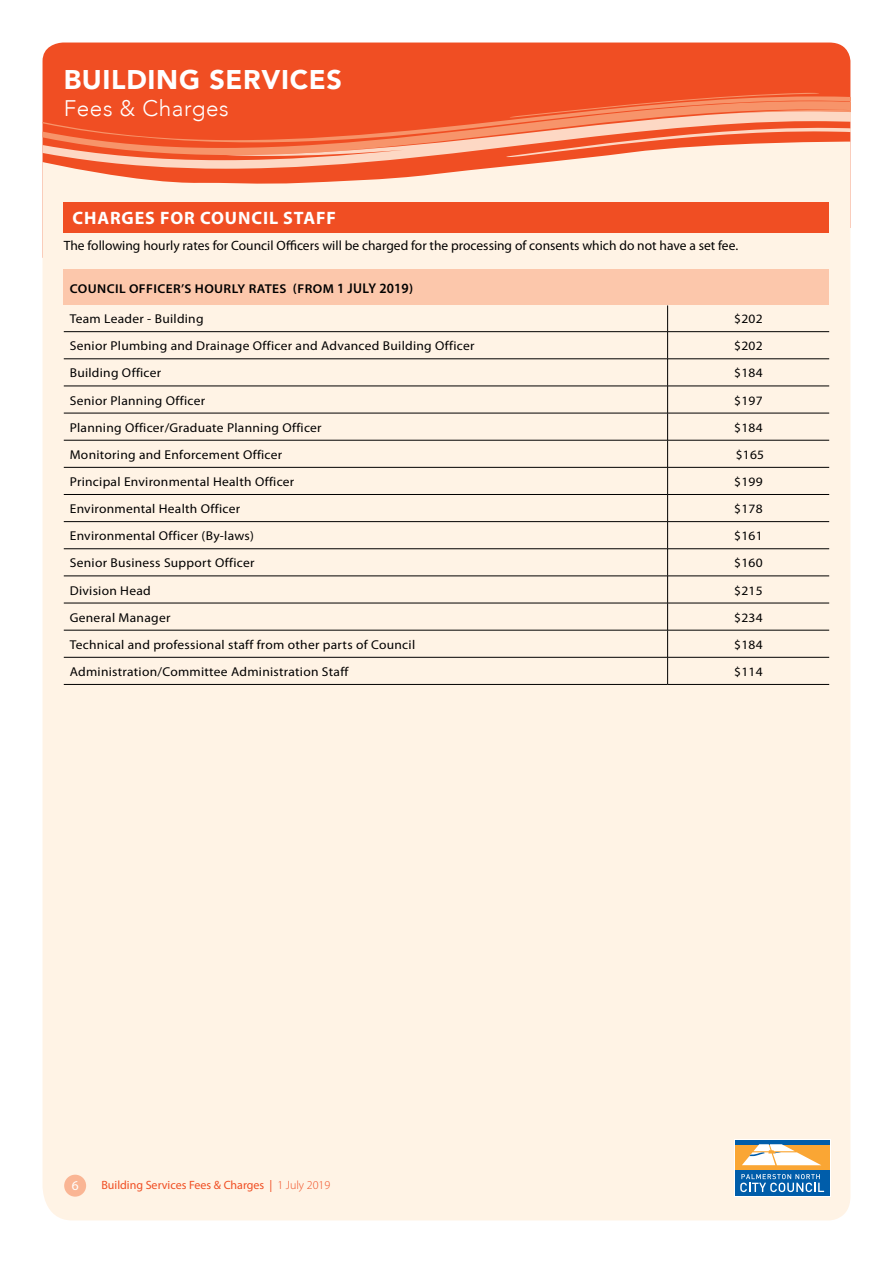
<style>
.page{position:relative;width:893px;height:1263px;background:#fff}
.page>*{position:absolute;margin:0;border:0;box-sizing:border-box;transform-origin:0 0}
.t1{font:900 27px "Avenir";letter-spacing:.025em;color:#fff}
.t2{font:300 22.5px "Avenir";letter-spacing:.025em;color:#fff}
.t3{font:700 18px "Myriad Pro";letter-spacing:.05em;color:#fff}
.t4{font:13.5px "Myriad Pro";color:#000}
.t5{font:13.5px "Myriad Pro";color:#fff}
.t6{font:12.9px "Myriad Pro";letter-spacing:.02em;color:#000;scale:1.05 1}
.t7{font:600 12.9px "Myriad Pro";letter-spacing:.03em;color:#000;scale:1.05 1}
.t8{font:12px "Myriad Pro";color:#f04e23}
.s1{font-size:14.1px}
.s2{font-weight:300}
</style>
<div class="page">
<div style="left:42px;top:42px;width:809px;height:235px;background:#f04e23"></div>
<svg style="left:43px;top:93px;width:807px;height:18px;background:#f15a2f"></svg>
<svg style="left:43px;top:111px;width:807px;height:31px;background:#f3724b"></svg>
<div style="left:43px;top:142px;width:807px;height:1078px;background:#fff3e5"></div>
<div style="left:64px;top:1175px;width:22px;height:21px;background:#fab594;border-radius:50%"></div>
<div style="left:734px;top:1139px;width:97px;height:57px;background:#fff"></div>
<div style="left:735px;top:1142px;width:95px;height:31px;background:#faa634"></div>
<div style="left:735px;top:1170px;width:95px;height:26px;background:#005daa"></div>
<hr style="left:735px;top:1140px;width:95px;height:4px;background:#005daa">
<svg style="left:740px;top:1174px;width:84px;height:18px"></svg>
<svg style="left:742px;top:1144px;width:79px;height:21px"></svg>
<div style="left:64px;top:202px;width:765px;height:30px;background:#f04e23"></div>
<hr style="left:64px;top:331px;width:604px;height:1px;background:#000">
<hr style="left:668px;top:331px;width:161px;height:1px;background:#000">
<hr style="left:64px;top:359px;width:604px;height:1px;background:#000">
<hr style="left:668px;top:359px;width:161px;height:1px;background:#000">
<hr style="left:64px;top:386px;width:604px;height:1px;background:#000">
<hr style="left:668px;top:386px;width:161px;height:1px;background:#000">
<hr style="left:64px;top:413px;width:604px;height:1px;background:#000">
<hr style="left:668px;top:413px;width:161px;height:1px;background:#000">
<hr style="left:64px;top:440px;width:604px;height:1px;background:#000">
<hr style="left:668px;top:440px;width:161px;height:1px;background:#000">
<hr style="left:64px;top:467px;width:604px;height:1px;background:#000">
<hr style="left:668px;top:467px;width:161px;height:1px;background:#000">
<hr style="left:64px;top:494px;width:604px;height:1px;background:#000">
<hr style="left:668px;top:494px;width:161px;height:1px;background:#000">
<hr style="left:64px;top:521px;width:604px;height:1px;background:#000">
<hr style="left:668px;top:521px;width:161px;height:1px;background:#000">
<hr style="left:64px;top:548px;width:604px;height:1px;background:#000">
<hr style="left:668px;top:548px;width:161px;height:1px;background:#000">
<hr style="left:64px;top:576px;width:604px;height:1px;background:#000">
<hr style="left:668px;top:576px;width:161px;height:1px;background:#000">
<hr style="left:64px;top:603px;width:604px;height:1px;background:#000">
<hr style="left:668px;top:603px;width:161px;height:1px;background:#000">
<hr style="left:64px;top:630px;width:604px;height:1px;background:#000">
<hr style="left:668px;top:630px;width:161px;height:1px;background:#000">
<hr style="left:64px;top:657px;width:604px;height:1px;background:#000">
<hr style="left:668px;top:657px;width:161px;height:1px;background:#000">
<svg style="left:667px;top:305px;width:1px;height:379px"></svg>
<hr style="left:64px;top:684px;width:604px;height:1px;background:#000">
<hr style="left:668px;top:684px;width:161px;height:1px;background:#000">
<div style="left:64px;top:269px;width:765px;height:36px;background:#fcc7ab"></div>
<h1 class="t1" style="left:64px;top:56px;width:280px">BUILDING SERVICES</h1>
<h2 class="t2" style="left:64px;top:95px;width:166px">Fees &amp; Charges</h2>
<h3 class="t3" style="left:72px;top:206px;width:265px">CHARGES FOR COUNCIL STAFF</h3>
<p class="t4" style="left:64px;top:237px;width:676px">The following hourly rates for Council Officers will be charged for the processing of consents which do not have a set fee.</p>
<p class="t7" style="left:70px;top:280px;width:328px">COUNCIL OFFICER’S HOURLY RATES (FROM <span class="s1">1 JULY 2019</span>)</p>
<p class="t6" style="left:70px;top:311px;width:129px">Team Leader - Building</p>
<p class="t6" style="left:734px;top:311px;width:29px">$202</p>
<p class="t6" style="left:70px;top:338px;width:387px">Senior Plumbing and Drainage Officer and Advanced Building Officer</p>
<p class="t6" style="left:734px;top:338px;width:29px">$202</p>
<p class="t6" style="left:70px;top:365px;width:89px">Building Officer</p>
<p class="t6" style="left:734px;top:365px;width:29px">$184</p>
<p class="t6" style="left:70px;top:392px;width:130px">Senior Planning Officer</p>
<p class="t6" style="left:734px;top:392px;width:29px">$197</p>
<p class="t6" style="left:70px;top:419px;width:241px">Planning Officer/Graduate Planning Officer</p>
<p class="t6" style="left:734px;top:419px;width:29px">$184</p>
<p class="t6" style="left:70px;top:447px;width:204px">Monitoring and Enforcement Officer</p>
<p class="t6" style="left:736px;top:447px;width:29px">$165</p>
<p class="t6" style="left:70px;top:474px;width:215px">Principal Environmental Health Officer</p>
<p class="t6" style="left:734px;top:474px;width:29px">$199</p>
<p class="t6" style="left:70px;top:501px;width:164px">Environmental Health Officer</p>
<p class="t6" style="left:734px;top:501px;width:29px">$178</p>
<p class="t6" style="left:70px;top:528px;width:177px">Environmental Officer (By-laws)</p>
<p class="t6" style="left:734px;top:528px;width:29px">$161</p>
<p class="t6" style="left:70px;top:555px;width:177px">Senior Business Support Officer</p>
<p class="t6" style="left:734px;top:555px;width:29px">$160</p>
<p class="t6" style="left:70px;top:582px;width:79px">Division Head</p>
<p class="t6" style="left:734px;top:582px;width:29px">$215</p>
<p class="t6" style="left:70px;top:609px;width:97px">General Manager</p>
<p class="t6" style="left:734px;top:609px;width:29px">$234</p>
<p class="t6" style="left:70px;top:636px;width:330px">Technical and professional staff from other parts of Council</p>
<p class="t6" style="left:734px;top:636px;width:29px">$184</p>
<p class="t6" style="left:70px;top:664px;width:267px">Administration/Committee Administration Staff</p>
<p class="t6" style="left:734px;top:664px;width:29px">$114</p>
<p class="t5" style="left:72px;top:1177px;width:8px">6</p>
<p class="t8" style="left:101px;top:1177px;width:230px">Building Services Fees &amp; Charges | <span class="s2">1 July 2019</span></p>
</div>
